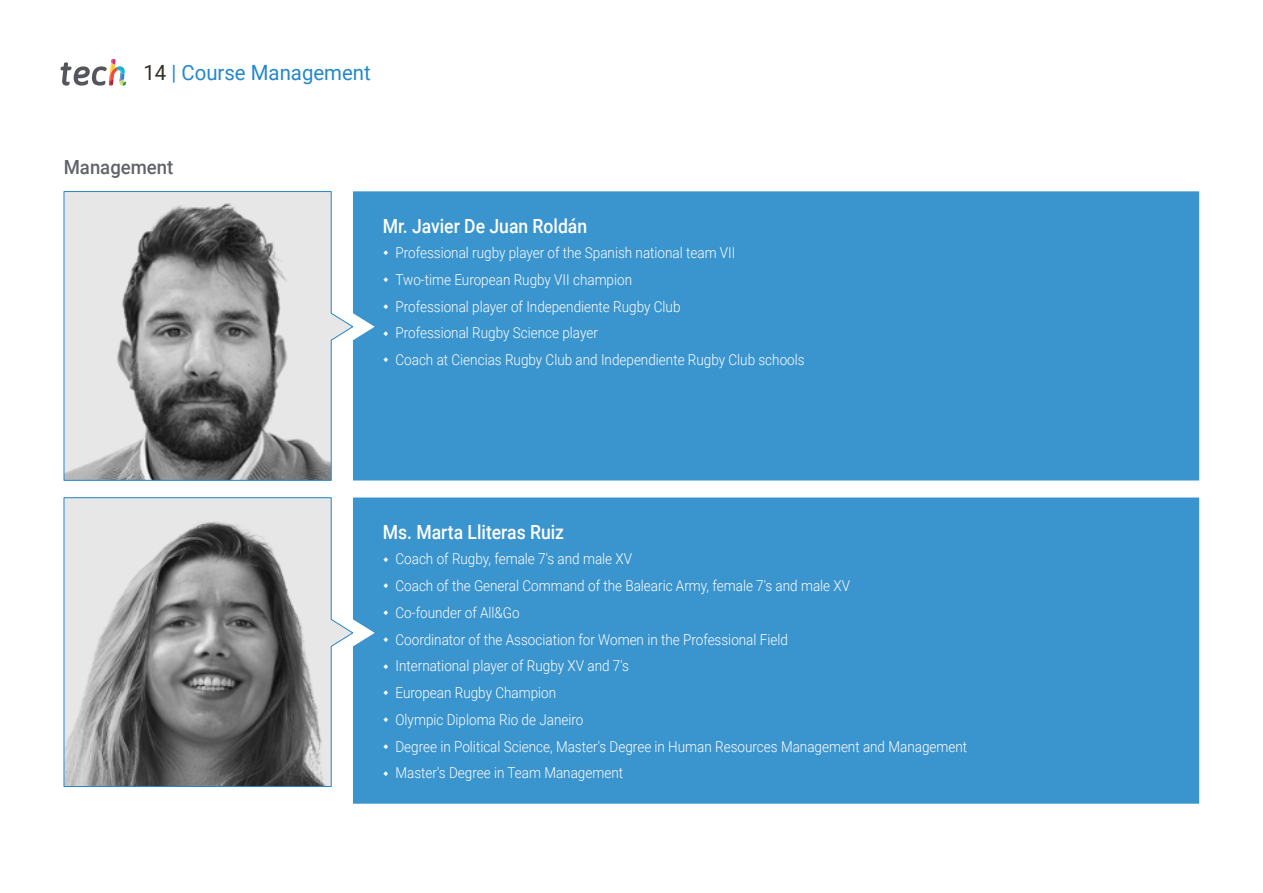
<style>
.page{position:relative;width:1263px;height:893px;background:#fff}
.page>*{position:absolute;margin:0;border:0;box-sizing:border-box;transform-origin:0 0}
.t1{font:21px "Roboto";color:#2488c9}
.t2{font:500 19.5px "Roboto";color:#fff;scale:.9 1}
.t3{font:500 19.5px "Roboto";color:#61646a;scale:.95 1}
.t4{font:300 15px/26.7px "Roboto";color:#fff;scale:.9 1}
.s1{color:#312e20}
</style>
<div class="page">
<svg style="left:61px;top:59px;width:65px;height:27px"></svg>
<div style="left:353px;top:191px;width:846px;height:289px;background:#3a94ce"></div>
<svg style="left:64px;top:191px;width:289px;height:290px;background:#afb0b1"></svg>
<div style="left:353px;top:497px;width:846px;height:307px;background:#3a94ce"></div>
<svg style="left:64px;top:497px;width:289px;height:290px;background:#9ea0a0"></svg>
<svg style="left:384px;top:250px;width:4px;height:5px"></svg>
<svg style="left:384px;top:277px;width:4px;height:5px"></svg>
<svg style="left:384px;top:304px;width:4px;height:5px"></svg>
<svg style="left:384px;top:331px;width:4px;height:5px"></svg>
<svg style="left:384px;top:357px;width:4px;height:5px"></svg>
<svg style="left:384px;top:557px;width:4px;height:5px"></svg>
<svg style="left:384px;top:583px;width:4px;height:5px"></svg>
<svg style="left:384px;top:610px;width:4px;height:5px"></svg>
<svg style="left:384px;top:637px;width:4px;height:5px"></svg>
<svg style="left:384px;top:664px;width:4px;height:5px"></svg>
<svg style="left:384px;top:690px;width:4px;height:5px"></svg>
<svg style="left:384px;top:717px;width:4px;height:5px"></svg>
<svg style="left:384px;top:744px;width:4px;height:5px"></svg>
<svg style="left:384px;top:771px;width:4px;height:5px"></svg>
<h1 class="t1" style="left:144px;top:57px;width:229px"><span class="s1">14</span> | Course Management</h1>
<h2 class="t3" style="left:64px;top:154px;width:117px">Management</h2>
<h2 class="t2" style="left:383px;top:212px;width:229px">Mr. Javier De Juan Roldán</h2>
<p class="t4" style="left:395px;top:239px;width:456px">Professional rugby player of the Spanish national team VII<br>Two-time European Rugby VII champion<br>Professional player of Independiente Rugby Club<br>Professional Rugby Science player<br>Coach at Ciencias Rugby Club and Independiente Rugby Club schools</p>
<h2 class="t2" style="left:383px;top:518px;width:203px">Ms. Marta Lliteras Ruiz</h2>
<p class="t4" style="left:395px;top:545px;width:637px">Coach of Rugby, female 7's and male XV<br>Coach of the General Command of the Balearic Army, female 7's and male XV<br>Co-founder of All&amp;Go<br>Coordinator of the Association for Women in the Professional Field<br>International player of Rugby XV and 7's<br>European Rugby Champion<br>Olympic Diploma Rio de Janeiro<br>Degree in Political Science, Master's Degree in Human Resources Management and Management Master's Degree in Team Management</p>
</div>
